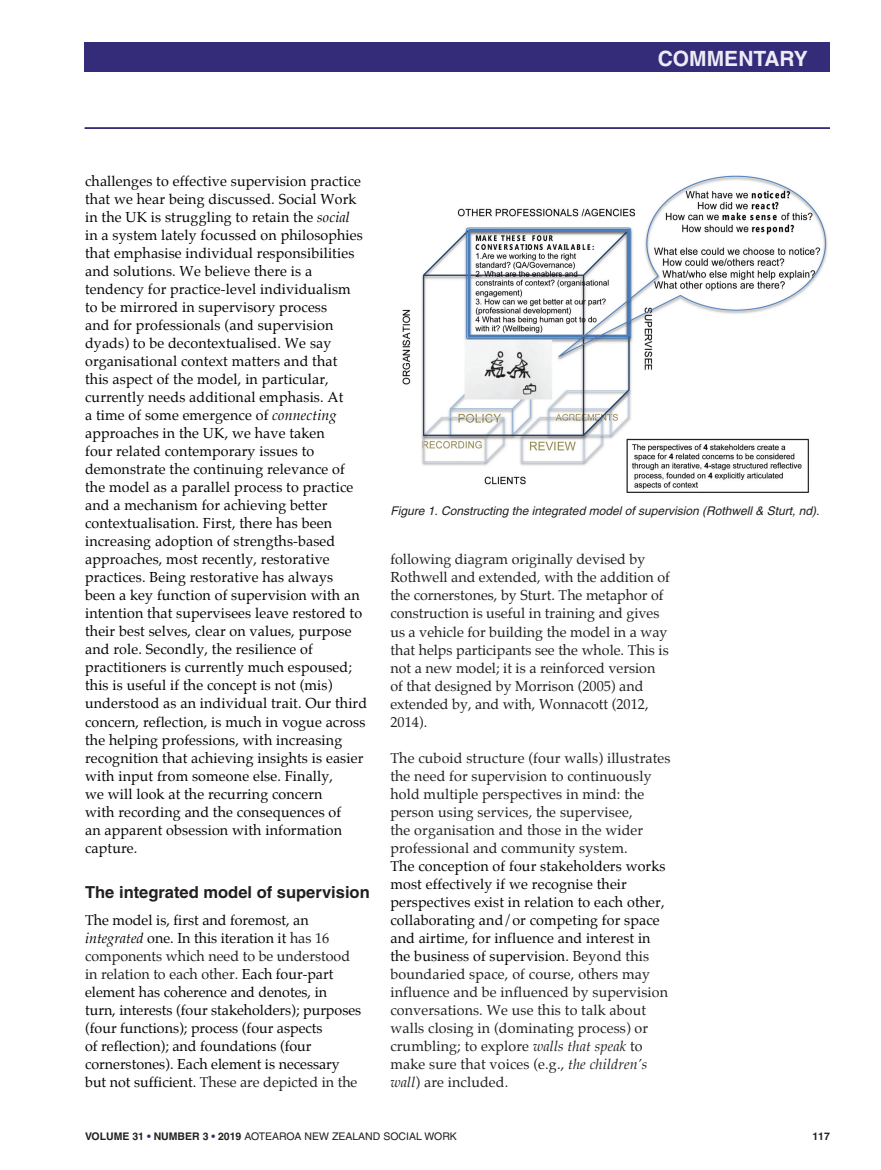
<style>
.page{position:relative;width:881px;height:1170px;background:#fff}
.page>*{position:absolute;margin:0;border:0;box-sizing:border-box;transform-origin:0 0}
.t1{font:700 21px "Helvetica";color:#edebf5}
.t2{font:700 16.5px "Helvetica";color:#231f20}
.t3{font:14.25px/18px "Palatino";letter-spacing:.01em;color:#040503}
.t4{font:14.25px/18px "Palatino";letter-spacing:.01em;color:#231f20}
.t5{font:italic 12px "Helvetica";color:#231f20}
.t6{font:10.5px "Helvetica";color:#231f20}
.t7{font:700 10.5px "Helvetica";color:#231f20}
.s1{font-style:italic}
.s2{color:#231f20}
.s3{color:#040503}
.s4{font-weight:700}
.s5{font-weight:700;color:#352c79}
</style>
<div class="page">
<div style="left:85px;top:43px;width:744px;height:29px;background:#352c79"></div>
<hr style="left:85px;top:127px;width:744px;height:2px;background:#352c79">
<img style="left:402px;top:175px;width:426px;height:318px">
<h1 class="t1" style="left:657px;top:50px;width:151px">COMMENTARY</h1>
<p class="t3" style="left:85px;top:173px;width:283px">challenges to effective supervision practice that we hear being discussed. Social Work in the UK is struggling to retain the <span class="s1">social<br></span>in a system lately focussed on philosophies that emphasise individual responsibilities and solutions. We believe there is a tendency for practice-level individualism<br>to be mirrored in supervisory process<br>and for professionals (and supervision dyads) to be decontextualised. We say organisational context matters and that<br>this aspect of the model, in particular, currently needs additional emphasis. At<br>a time of some emergence of <span class="s1">connecting </span>approaches in the UK, we have taken<br>four related contemporary issues to demonstrate the continuing relevance of the model as a parallel process to practice and a mechanism for achieving better contextualisation. First, there has been increasing adoption of strengths-based approaches, most recently, restorative practices. Being restorative has always<br>been a key function of supervision with an intention that supervisees leave restored to their best selves, clear on values, purpose and role. Secondly, the resilience of practitioners is currently much espoused; this is useful if the concept is not (mis) understood as an individual trait. Our third concern, reflection, is much in vogue across the helping professions, with increasing recognition that achieving insights is easier with input from someone else. Finally,<br>we will look at the recurring concern<br>with recording and the consequences of<br>an apparent obsession with information capture.</p>
<p class="t2" style="left:85px;top:885px;width:286px">The integrated model of supervision</p>
<p class="t3" style="left:85px;top:911px;width:277px">The model is, first and foremost, an <span class="s1">integrated</span> one. In this iteration it <span class="s2">has 16 components which need to be understood in relation to each other.</span> Each four-part element has coherence and denotes, in turn, interests (four stakeholders); purposes (four functions); process (four aspects<br>of reflection); and foundations (four cornerstones). Each element is necessary but not sufficient. <span class="s2">These are depicted in the</span></p>
<p class="t5" style="left:390px;top:506px;width:430px">Figure 1. Constructing the integrated model of supervision (Rothwell &amp; Sturt, nd).</p>
<p class="t4" style="left:390px;top:551px;width:281px">following diagram originally devised by Rothwell and extended, with the addition of the cornerstones, by Sturt. The metaphor of construction is useful in training and gives us a vehicle for building the model in a way that helps participants see the whole. This is not a new model; it is a reinforced version of that designed by Morrison (2005) and extended by, and with, Wonnacott (2012, 2014).</p>
<p class="t4" style="left:390px;top:749px;width:281px">The cuboid structure (four walls) illustrates the need for supervision to continuously hold multiple perspectives in mind: the person using services, the supervisee,<br>the organisation and those in the wider professional and community system.</p>
<p class="t4" style="left:390px;top:857px;width:279px"><span class="s3">The conception of four stakeholders works most effectively if we recognise their perspectives exist in relation to each other, collaborating and/or competing for space and airtime, for influence and interest in the business of supervision.</span> Beyond this boundaried space, of course, others may influence and be influenced by supervision conversations. We use this to talk about walls closing in (dominating process) or crumbling; to explore <span class="s1">walls that speak</span> to make sure that voices (e.g., <span class="s1">the children’s wall</span>) are included.</p>
<p class="t6" style="left:85px;top:1132px;width:373px"><span class="s4">VOLUME 31</span> <span class="s5">•</span> <span class="s4">NUMBER 3</span> <span class="s5">•</span> <span class="s4">2019</span> AOTEAROA NEW ZEALAND SOCIAL WORK</p>
<p class="t7" style="left:812px;top:1132px;width:19px">117</p>
</div>
